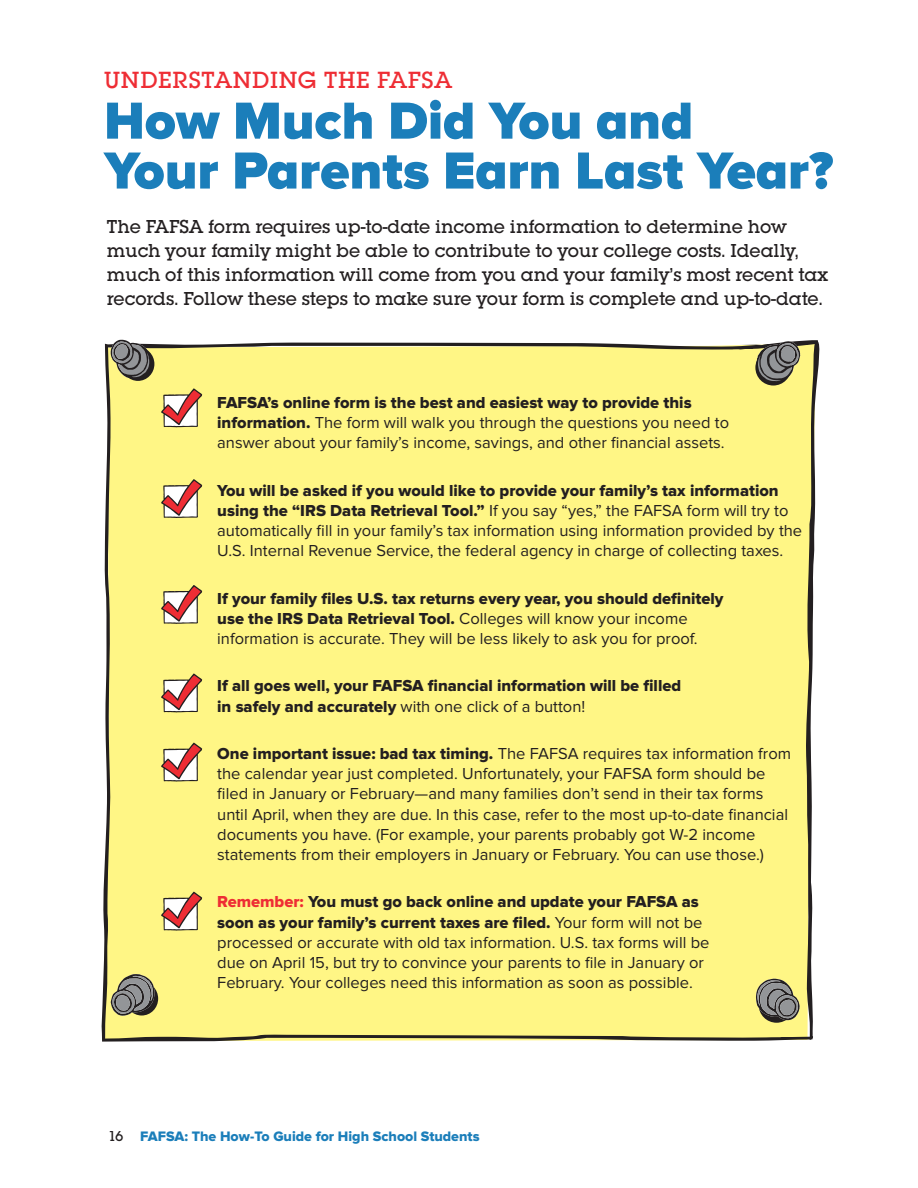
<style>
.page{position:relative;width:918px;height:1188px;background:#fff}
.page>*{position:absolute;margin:0;border:0;box-sizing:border-box;transform-origin:0 0}
.head_1{font:900 54px/49.9px "Proxima Nova A";color:#1b7eba}
.head_1-2{font:500 24.3px "Lubalin Graph EF";letter-spacing:.03em;color:#ee2d34}
.Intro{font:500 19.5px/24px "Lubalin Graph EF";color:#231f20}
.Checklist_Copy{font:16.5px/20.2px "Proxima Nova";color:#231f20}
.Checklist_Copy-2{font:16.5px/20.2px "Proxima Nova Extrabld";color:#231f20}
.t1{font:14.25px "Proxima Nova Extrabld";color:#1b7eba}
.s1{font-family:"Proxima Nova Extrabld"}
.s2{font-family:"Proxima Nova"}
.s3{font-family:"Proxima Nova Extrabld";color:#ee2d34}
.s4{font-family:"Lubalin Graph EF";font-weight:500;font-size:15px;color:#231f20}
</style>
<div class="page">
<div style="left:102px;top:339px;width:718px;height:703px;background:#fff685"></div>
<div style="left:125px;top:982px;width:33px;height:34px;background:#231f20;border-radius:50%"></div>
<svg style="left:161px;top:388px;width:41px;height:39px"></svg>
<svg style="left:161px;top:479px;width:41px;height:39px"></svg>
<svg style="left:161px;top:585px;width:41px;height:39px"></svg>
<svg style="left:161px;top:673px;width:41px;height:39px"></svg>
<svg style="left:161px;top:742px;width:41px;height:40px"></svg>
<svg style="left:161px;top:892px;width:41px;height:39px"></svg>
<svg style="left:111px;top:974px;width:44px;height:42px;background:#898772"></svg>
<div style="left:122px;top:347px;width:32px;height:34px;background:#231f20;border-radius:50%"></div>
<svg style="left:111px;top:340px;width:40px;height:39px"></svg>
<svg style="left:755px;top:350px;width:36px;height:36px"></svg>
<svg style="left:756px;top:341px;width:44px;height:42px;background:#807f70"></svg>
<div style="left:759px;top:987px;width:35px;height:36px;background:#231f20;border-radius:50%"></div>
<svg style="left:756px;top:979px;width:44px;height:41px;background:#8d8a75"></svg>
<p class="head_1-2" style="left:104px;top:65px;width:349px">UNDERSTANDING THE FAFSA</p>
<p class="head_1" style="left:104px;top:94px;width:731px">How Much Did You and<br>Your Parents Earn Last Year?</p>
<p class="Intro" style="left:107px;top:215px;width:723px">The FAFSA form requires up-to-date income information to determine how much your family might be able to contribute to your college costs. Ideally, much of this information will come from you and your family’s most recent tax records. Follow these steps to make sure your form is complete and up-to-date.</p>
<p class="Checklist_Copy" style="left:217px;top:393px;width:513px"><span class="s1">FAFSA’s online form is the best and easiest way to provide this information.</span> The form will walk you through the questions you need to answer about your family’s income, savings, and other financial assets.</p>
<p class="Checklist_Copy" style="left:217px;top:480px;width:586px"><span class="s1">You will be asked if you would like to provide your family’s tax information using the “IRS Data Retrieval Tool.”</span> If you say “yes,” the FAFSA form will try to automatically fill in your family’s tax information using information provided by the U.S. Internal Revenue Service, the federal agency in charge of collecting taxes.</p>
<p class="Checklist_Copy-2" style="left:217px;top:588px;width:508px">If your family files U.S. tax returns every year, you should definitely use the IRS Data Retrieval Tool. <span class="s2">Colleges will know your income information is accurate. They will be less likely to ask you for proof.</span></p>
<p class="Checklist_Copy-2" style="left:217px;top:676px;width:465px">If all goes well, your FAFSA financial information will be filled in safely and accurately <span class="s2">with one click of a button!</span></p>
<p class="Checklist_Copy" style="left:217px;top:744px;width:575px"><span class="s1">One important issue: bad tax timing.</span> The FAFSA requires tax information from the calendar year just completed. Unfortunately, your FAFSA form should be filed in January or February—and many families don’t send in their tax forms until April, when they are due. In this case, refer to the most up-to-date financial documents you have. (For example, your parents probably got W-2 income statements from their employers in January or February. You can use those.)</p>
<p class="Checklist_Copy" style="left:217px;top:892px;width:494px"><span class="s3">Remember:</span> <span class="s1">You must go back online and update your FAFSA as soon as your family’s current taxes are filed.</span> Your form will not be processed or accurate with old tax information. U.S. tax forms will be due on April 15, but try to convince your parents to file in January or February. Your colleges need this information as soon as possible.</p>
<p class="t1" style="left:108px;top:1128px;width:373px"><span class="s4">16</span> FAFSA: The How-To Guide for High School Students</p>
</div>
